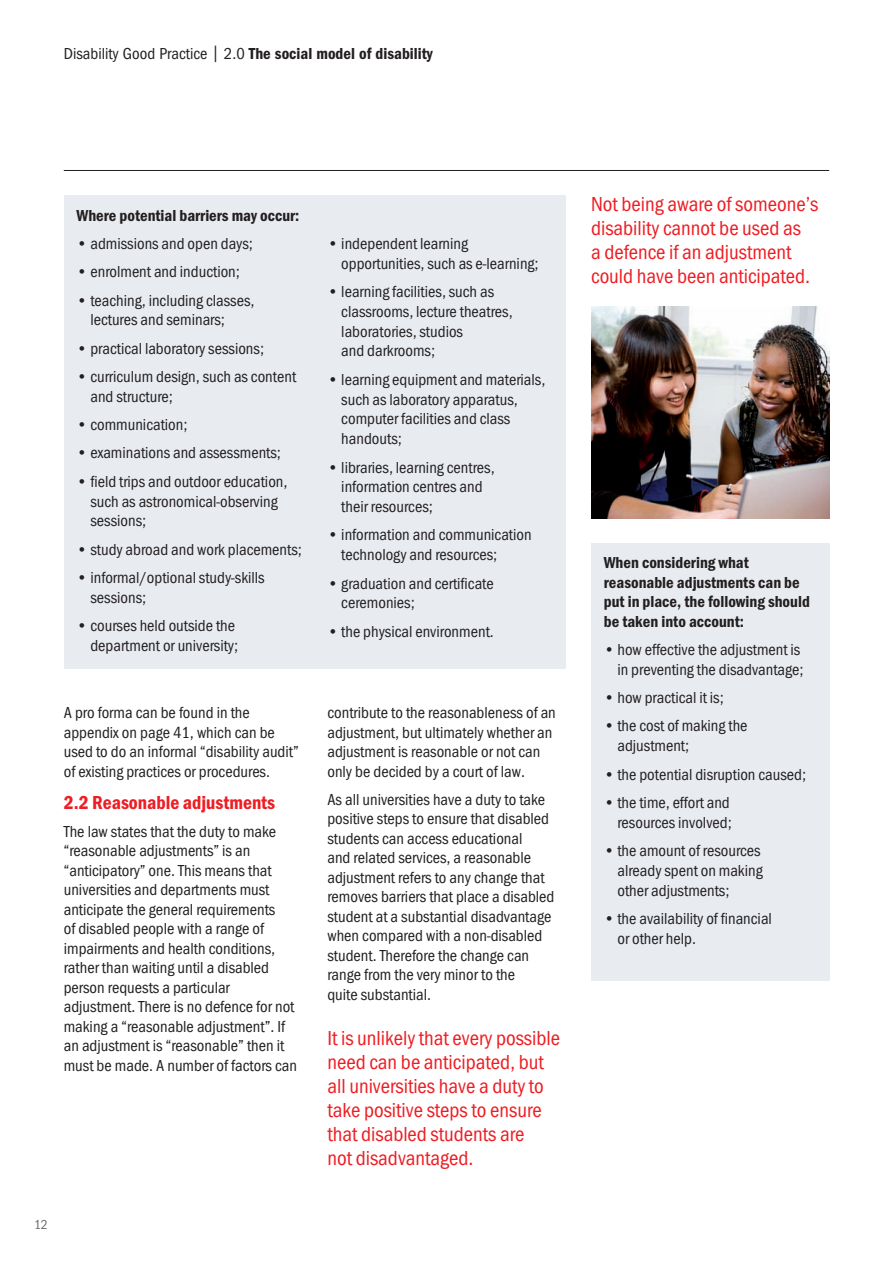
<style>
.page{position:relative;width:893px;height:1263px;background:#fff}
.page>*{position:absolute;margin:0;border:0;box-sizing:border-box;transform-origin:0 0}
.t1{font:21px/24px "Franklin Got Cd Io P";color:#ee1d23}
.t2{font:600 19.5px "Franklin Got Cd Io P";color:#ee1d23}
.t3{font:16.5px/19.5px "Franklin Got Cd Io P";color:#231f20}
.t4{font:600 16.5px/19.5px "Franklin Got Cd Io P";color:#231f20}
.t5{font:13.5px "Franklin Got Cd Io P";color:#6c6d70}
.s1{font-weight:600}
</style>
<div class="page">
<img style="left:591px;top:306px;width:238px;height:213px">
<hr style="left:64px;top:170px;width:765px;height:1px;background:#231f20">
<div style="left:64px;top:196px;width:502px;height:473px;background:#e8ecf1"></div>
<div style="left:591px;top:543px;width:238px;height:437px;background:#e8ecf1"></div>
<p class="t3" style="left:64px;top:44px;width:370px">Disability Good Practice | 2.0 <span class="s1">The social model of disability</span></p>
<p class="t4" style="left:77px;top:206px;width:224px">Where potential barriers may occur:</p>
<p class="t3" style="left:77px;top:234px;width:178px">• admissions and open days;</p>
<p class="t3" style="left:77px;top:262px;width:165px">• enrolment and induction;</p>
<p class="t3" style="left:90px;top:290px;width:166px;text-indent:-14px">• teaching, including classes, lectures and seminars;</p>
<p class="t3" style="left:77px;top:339px;width:189px">• practical laboratory sessions;</p>
<p class="t3" style="left:90px;top:367px;width:207px;text-indent:-14px">• curriculum design, such as content and structure;</p>
<p class="t3" style="left:77px;top:415px;width:112px">• communication;</p>
<p class="t3" style="left:77px;top:443px;width:206px">• examinations and assessments;</p>
<p class="t3" style="left:90px;top:471px;width:199px;text-indent:-14px">• field trips and outdoor education, such as astronomical-observing sessions;</p>
<p class="t3" style="left:77px;top:540px;width:227px">• study abroad and work placements;</p>
<p class="t3" style="left:90px;top:568px;width:176px;text-indent:-14px">• informal/optional study-skills sessions;</p>
<p class="t3" style="left:77px;top:616px;width:163px;text-align:right">• courses held outside the department or university;</p>
<p class="t3" style="left:64px;top:703px;width:236px">A pro forma can be found in the appendix on page 41, which can be used to do an informal “disability audit” of existing practices or procedures.</p>
<p class="t2" style="left:64px;top:791px;width:213px">2.2 Reasonable adjustments</p>
<p class="t3" style="left:64px;top:822px;width:235px">The law states that the duty to make “reasonable adjustments” is an “anticipatory” one. This means that universities and departments must anticipate the general requirements<br>of disabled people with a range of impairments and health conditions, rather than waiting until a disabled person requests a particular adjustment. There is no defence for not making a “reasonable adjustment”. If an adjustment is “reasonable” then it must be made. A number of factors can</p>
<p class="t5" style="left:34px;top:1217px;width:15px">12</p>
<p class="t3" style="left:341px;top:234px;width:199px;text-indent:-14px">• independent learning opportunities, such as e-learning;</p>
<p class="t3" style="left:341px;top:282px;width:173px;text-indent:-14px">• learning facilities, such as classrooms, lecture theatres, laboratories, studios<br>and darkrooms;</p>
<p class="t3" style="left:341px;top:370px;width:205px;text-indent:-14px">• learning equipment and materials, such as laboratory apparatus, computer facilities and class handouts;</p>
<p class="t3" style="left:341px;top:457px;width:155px;text-indent:-14px">• libraries, learning centres, information centres and their resources;</p>
<p class="t3" style="left:341px;top:525px;width:192px;text-indent:-14px">• information and communication technology and resources;</p>
<p class="t3" style="left:341px;top:573px;width:154px;text-indent:-14px">• graduation and certificate ceremonies;</p>
<p class="t3" style="left:327px;top:621px;width:168px">• the physical environment.</p>
<p class="t3" style="left:327px;top:703px;width:230px">contribute to the reasonableness of an adjustment, but ultimately whether an adjustment is reasonable or not can only be decided by a court of law.</p>
<p class="t3" style="left:327px;top:790px;width:229px">As all universities have a duty to take positive steps to ensure that disabled students can access educational<br>and related services, a reasonable adjustment refers to any change that removes barriers that place a disabled student at a substantial disadvantage when compared with a non-disabled student. Therefore the change can range from the very minor to the<br>quite substantial.</p>
<p class="t1" style="left:327px;top:1026px;width:234px">It is unlikely that every possible need can be anticipated, but all universities have a duty to take positive steps to ensure that disabled students are<br>not disadvantaged.</p>
<p class="t1" style="left:591px;top:193px;width:229px">Not being aware of someone’s disability cannot be used as<br>a defence if an adjustment could have been anticipated.</p>
<p class="t4" style="left:604px;top:553px;width:208px">When considering what reasonable adjustments can be put in place, the following should be taken into account:</p>
<p class="t3" style="left:604px;top:640px;width:201px;text-align:right">• how effective the adjustment is in preventing the disadvantage;</p>
<p class="t3" style="left:604px;top:688px;width:121px">• how practical it is;</p>
<p class="t3" style="left:617px;top:716px;width:132px;text-indent:-14px">• the cost of making the adjustment;</p>
<p class="t3" style="left:604px;top:764px;width:204px">• the potential disruption caused;</p>
<p class="t3" style="left:604px;top:793px;width:129px;text-align:right">• the time, effort and resources involved;</p>
<p class="t3" style="left:617px;top:841px;width:147px;text-align:justify;text-indent:-14px">• the amount of resources already spent on making other adjustments;</p>
<p class="t3" style="left:617px;top:909px;width:156px;text-indent:-14px">• the availability of financial or other help.</p>
</div>
